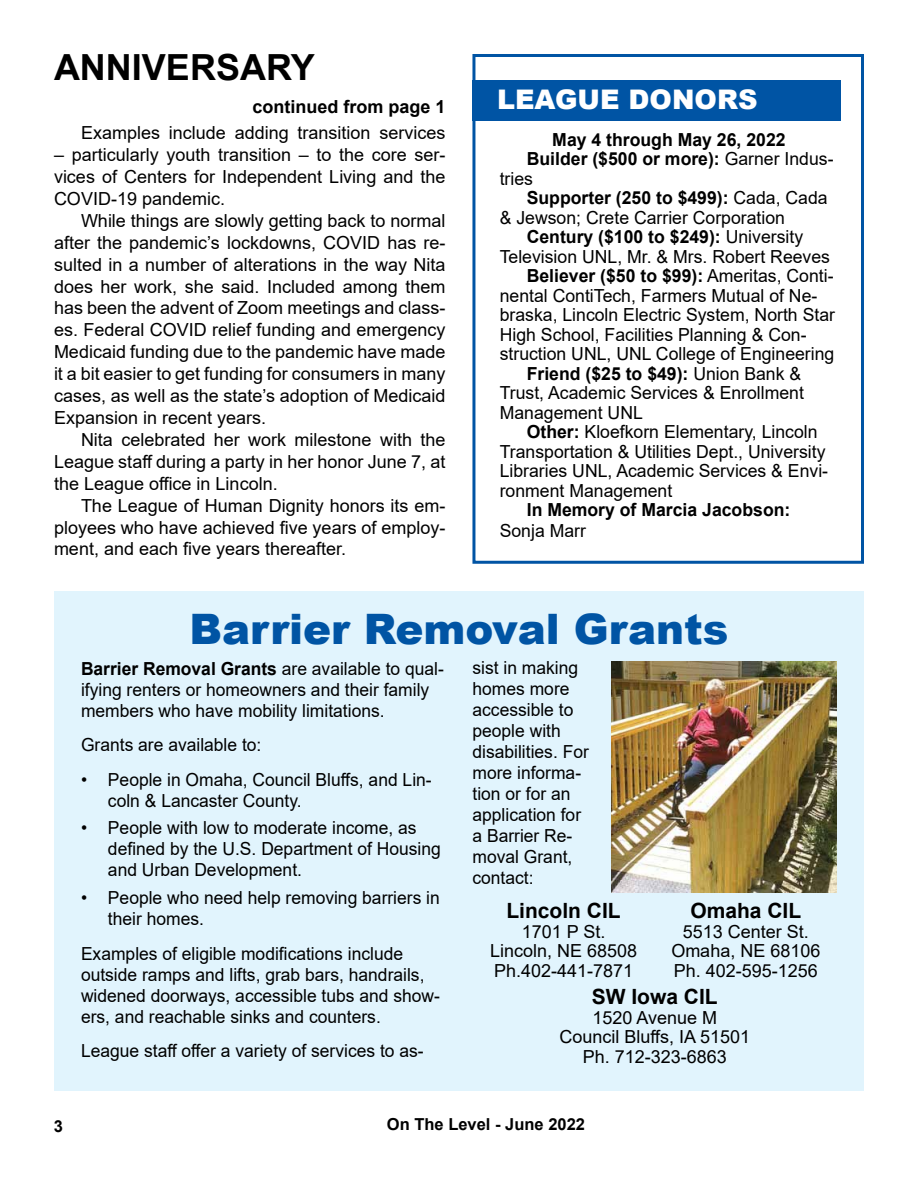
<style>
.page{position:relative;width:918px;height:1188px;background:#fff}
.page>*{position:absolute;margin:0;border:0;box-sizing:border-box;transform-origin:0 0}
.t1{font:900 42px "Arial";color:#0054a4}
.t2{font:700 36px "Arial";color:#000}
.t3{font:900 27px "Arial";color:#fff}
.t4{font:700 21px "Arial";color:#000}
.t5{font:18px/21px "Arial";color:#000}
.t6{font:700 18px "Arial";color:#000}
.t7{font:700 16.5px "Arial";color:#000}
.s1{font-weight:400}
.s2{font-weight:700}
</style>
<div class="page">
<div style="left:54px;top:591px;width:810px;height:499px;background:#e1f4fd"></div>
<img style="left:611px;top:661px;width:226px;height:232px">
<div style="left:472px;top:54px;width:392px;height:510px;border:3px solid #0054a4"></div>
<div style="left:472px;top:80px;width:369px;height:40px;background:#0054a4"></div>
<h2 class="t2" style="left:54px;top:42px;width:262px">ANNIVERSARY</h2>
<p class="t6" style="left:252px;top:94px;width:195px">continued from page 1</p>
<p class="t5" style="left:81px;top:122px;width:366px">Examples include adding transition services</p>
<p class="t5" style="left:54px;top:144px;width:393px;line-height:21.9px;text-align:justify">– particularly youth transition – to the core ser&shy;vices of Centers for Independent Living and the COVID-19 pandemic.</p>
<p class="t5" style="left:54px;top:209px;width:393px;line-height:21.9px;text-align:justify;text-indent:27px">While things are slowly getting back to normal after the pandemic’s lockdowns, COVID has re&shy;sulted in a number of alterations in the way Nita does her work, she said. Included among them has been the advent of Zoom meetings and class&shy;es. Federal COVID relief funding and emergency Medicaid funding due to the pandemic have made it a bit easier to get funding for consumers in many cases, as well as the state’s adoption of Medicaid Expansion in recent years.</p>
<p class="t5" style="left:54px;top:429px;width:393px;line-height:21.9px;text-align:justify;text-indent:27px">Nita celebrated her work milestone with the League staff during a party in her honor June 7, at the League office in Lincoln.</p>
<p class="t5" style="left:54px;top:494px;width:393px;line-height:21.9px;text-align:justify;text-indent:27px">The League of Human Dignity honors its em&shy;ployees who have achieved five years of employ&shy;ment, and each five years thereafter.</p>
<h3 class="t3" style="left:497px;top:80px;width:262px">LEAGUE DONORS</h3>
<p class="t6" style="left:552px;top:127px;width:235px">May 4 through May 26, 2022</p>
<p class="t6" style="left:527px;top:146px;width:308px">Builder ($500 or more): <span class="s1">Garner Indus-</span></p>
<p class="t5" style="left:500px;top:168px;width:35px">tries</p>
<p class="t6" style="left:527px;top:185px;width:302px">Supporter (250 to $499): <span class="s1">Cada, Cada</span></p>
<p class="t5" style="left:500px;top:207px;width:287px">&amp; Jewson; Crete Carrier Corporation</p>
<p class="t6" style="left:527px;top:224px;width:278px">Century ($100 to $249): <span class="s1">University</span></p>
<p class="t5" style="left:500px;top:246px;width:332px">Television UNL, Mr. &amp; Mrs. Robert Reeves</p>
<p class="t6" style="left:527px;top:263px;width:308px">Believer ($50 to $99): <span class="s1">Ameritas, Conti-</span></p>
<p class="t5" style="left:500px;top:285px;width:319px">nental ContiTech, Farmers Mutual of Ne-</p>
<p class="t5" style="left:500px;top:304px;width:337px">braska, Lincoln Electric System, North Star</p>
<p class="t5" style="left:500px;top:324px;width:308px">High School, Facilities Planning &amp; Con-</p>
<p class="t5" style="left:500px;top:343px;width:336px">struction UNL, UNL College of Engineering</p>
<p class="t6" style="left:527px;top:361px;width:276px">Friend ($25 to $49): <span class="s1">Union Bank &amp;</span></p>
<p class="t5" style="left:500px;top:382px;width:306px">Trust, Academic Services &amp; Enrollment</p>
<p class="t5" style="left:500px;top:402px;width:145px">Management UNL</p>
<p class="t5" style="left:527px;top:421px;width:292px"><span class="s2">Other:</span> Kloefkorn Elementary, Lincoln</p>
<p class="t5" style="left:500px;top:441px;width:327px">Transportation &amp; Utilities Dept., University</p>
<p class="t5" style="left:500px;top:460px;width:330px">Libraries UNL, Academic Services &amp; Envi-</p>
<p class="t5" style="left:500px;top:480px;width:174px">ronment Management</p>
<p class="t6" style="left:527px;top:497px;width:265px">In Memory of Marcia Jacobson:</p>
<p class="t5" style="left:500px;top:520px;width:88px">Sonja Marr</p>
<h1 class="t1" style="left:190px;top:598px;width:540px">Barrier Removal Grants</h1>
<p class="t5" style="left:81px;top:658px;width:364px"><span class="s2">Barrier Removal Grants</span> are available to qual&shy;ifying renters or homeowners and their family members who have mobility limitations.</p>
<p class="t5" style="left:81px;top:734px;width:182px">Grants are available to:</p>
<p class="t5" style="left:108px;top:769px;width:325px;text-indent:-27px">• People in Omaha, Council Bluffs, and Lin&shy;coln &amp; Lancaster County.</p>
<p class="t5" style="left:108px;top:817px;width:334px;text-indent:-27px">• People with low to moderate income, as defined by the U.S. Department of Housing and Urban Development.</p>
<p class="t5" style="left:108px;top:887px;width:333px;text-indent:-27px">• People who need help removing barriers in their homes.</p>
<p class="t5" style="left:81px;top:943px;width:361px">Examples of eligible modifications include outside ramps and lifts, grab bars, handrails, widened doorways, accessible tubs and show&shy;ers, and reachable sinks and counters.</p>
<p class="t5" style="left:81px;top:1040px;width:344px">League staff offer a variety of services to as-</p>
<p class="t5" style="left:472px;top:657px;width:118px">sist in making homes more accessible to people with disabilities. For more informa&shy;tion or for an application for a Barrier Re&shy;moval Grant, contact:</p>
<p class="t4" style="left:506px;top:896px;width:116px">Lincoln CIL</p>
<p class="t5" style="left:490px;top:921px;width:149px;line-height:19.5px;text-align:center">1701 P St.<br>Lincoln, NE 68508<br>Ph.402-441-7871</p>
<p class="t4" style="left:690px;top:896px;width:112px">Omaha CIL</p>
<p class="t5" style="left:671px;top:921px;width:151px;line-height:19.5px;text-align:center">5513 Center St.<br>Omaha, NE 68106<br>Ph. 402-595-1256</p>
<p class="t4" style="left:592px;top:982px;width:128px">SW Iowa CIL</p>
<p class="t5" style="left:559px;top:1007px;width:192px;line-height:19.5px;text-align:center">1520 Avenue M<br>Council Bluffs, IA 51501<br>Ph. 712-323-6863</p>
<p class="t7" style="left:54px;top:1114px;width:11px">3</p>
<p class="t7" style="left:387px;top:1113px;width:200px">On The Level - June 2022</p>
</div>
